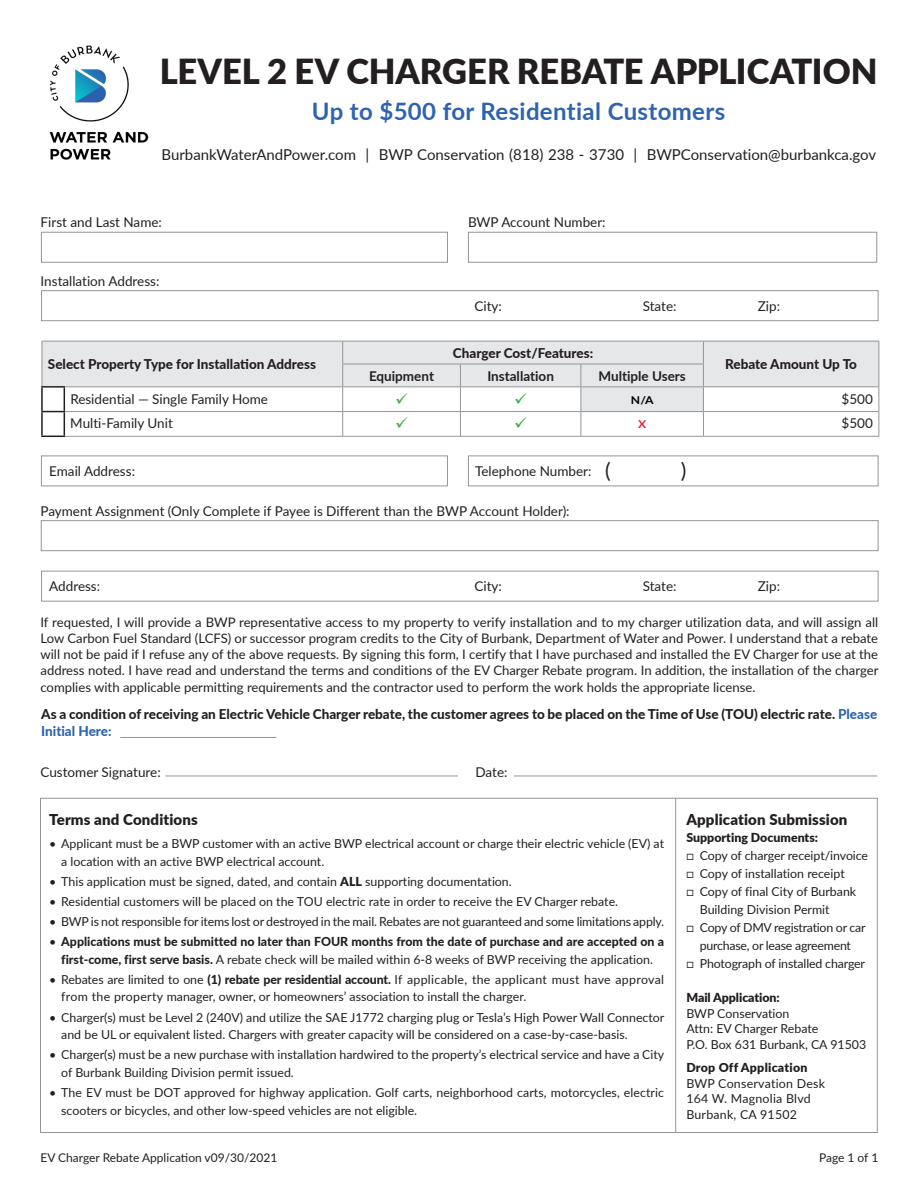
<style>
.page{position:relative;width:918px;height:1188px;background:#fff}
.page>*{position:absolute;margin:0;border:0;box-sizing:border-box;transform-origin:0 0}
.t1{font:900 34.5px "Lato";letter-spacing:-.005em;color:#231f20}
.Dollar_Amount{font:700 24px "Lato";letter-spacing:.015em;color:#2d63af}
.Form_Fields{font:21px "Lato";color:#231f20}
.Form_Fields-2{font:15px "Lato";color:#231f20}
.Form_Fields-3{font:900 15px "Lato";letter-spacing:.01em;color:#231f20}
.Form_Fields-4{font:13.5px "Lato";color:#231f20}
.Form_Fields-5{font:800 13.5px/16.5px "Lato";color:#231f20}
.Body_Copy{font:800 13.5px "Lato";color:#231f20}
.Body_Copy-2{font:13.5px "Lato";color:#231f20}
.Body_Copy-3{font:700 13.5px "Lato";color:#231f20}
.Form_Fields-6{font:13.2px/16.2px "Lato";color:#231f20;text-align:justify}
.Rules___Restrictions{font:12.3px/17.7px "Lato";color:#231f20}
.Form_Fields-7{font:12.3px/18px "Lato";letter-spacing:-.005em;color:#231f20}
.Rules___Restrictions-2{font:800 12.3px/17.5px "Lato";color:#231f20;text-align:center}
.Form_Fields-8{font:12.3px "Lato";letter-spacing:.02em;color:#231f20}
.Form_Fields-9{font:900 12.3px "Lato";color:#231f20}
.Form_Fields-10{font:900 12.3px "Lato";letter-spacing:.02em;color:#231f20}
.Rules___Restrictions-3{font:12px "Lato";color:#231f20}
.Body_Copy-4{font:700 10.8px "Lato";color:#000;scale:1.13 1}
.Body_Copy-5{font:700 10.8px "Lato";color:#e61c36;scale:1.13 1}
.s1{color:#2d63af}
.s2{font-weight:900}
.s3{font-weight:400}
.s4{font-weight:800}
</style>
<div class="page">
<img style="left:49px;top:45px;width:100px;height:115px">
<div style="left:41px;top:232px;width:407px;height:31px;background:#fff;border:1px solid #939598"></div>
<div style="left:41px;top:456px;width:407px;height:30px;background:#fff;border:1px solid #939598"></div>
<div style="left:41px;top:520px;width:838px;height:31px;background:#fff;border:1px solid #939598"></div>
<div style="left:468px;top:456px;width:411px;height:30px;background:#fff;border:1px solid #939598"></div>
<div style="left:41px;top:290px;width:838px;height:31px;background:#fff;border:1px solid #939598"></div>
<div style="left:41px;top:571px;width:838px;height:31px;background:#fff;border:1px solid #939598"></div>
<div style="left:468px;top:232px;width:409px;height:31px;background:#fff;border:1px solid #939598"></div>
<hr style="left:120px;top:737px;width:156px;height:1px;background:#939598">
<hr style="left:514px;top:776px;width:363px;height:1px;background:#939598">
<hr style="left:165px;top:776px;width:293px;height:1px;background:#939598">
<div style="left:703px;top:341px;width:176px;height:46px;background:#e6e7e9"></div>
<hr style="left:703px;top:341px;width:176px;height:1px;background:#939598">
<hr style="left:703px;top:386px;width:176px;height:1px;background:#939598">
<hr style="left:703px;top:411px;width:176px;height:1px;background:#939598">
<svg style="left:879px;top:341px;width:1px;height:95px"></svg>
<hr style="left:703px;top:436px;width:176px;height:1px;background:#939598">
<hr style="left:675px;top:798px;width:1px;height:334px;background:#939598">
<svg style="left:41px;top:341px;width:663px;height:96px"></svg>
<p class="t1" style="left:160px;top:45px;width:719px">LEVEL 2 EV CHARGER REBATE APPLICATION</p>
<p class="Dollar_Amount" style="left:312px;top:94px;width:415px">Up to $500 for Residential Customers</p>
<p class="Form_Fields-2" style="left:162px;top:144px;width:716px">BurbankWaterAndPower.com | BWP Conservation (818) 238 - 3730 | BWPConservation@burbankca.gov</p>
<p class="Form_Fields-4" style="left:41px;top:212px;width:123px">First and Last Name:</p>
<p class="Form_Fields-4" style="left:41px;top:271px;width:120px">Installation Address:</p>
<p class="Body_Copy" style="left:48px;top:354px;width:270px">Select Property Type for Installation Address</p>
<p class="Form_Fields-4" style="left:468px;top:212px;width:139px">BWP Account Number:</p>
<p class="Form_Fields-4" style="left:474px;top:297px;width:29px">City:</p>
<p class="Body_Copy" style="left:453px;top:343px;width:142px">Charger Cost/Features:</p>
<p class="Form_Fields-4" style="left:643px;top:297px;width:35px">State:</p>
<p class="Body_Copy-3" style="left:369px;top:366px;width:66px">Equipment</p>
<p class="Body_Copy-3" style="left:487px;top:366px;width:68px">Installation</p>
<p class="Body_Copy-3" style="left:598px;top:366px;width:89px">Multiple Users</p>
<p class="Form_Fields-4" style="left:758px;top:297px;width:24px">Zip:</p>
<p class="Body_Copy" style="left:725px;top:354px;width:133px">Rebate Amount Up To</p>
<p class="Body_Copy-2" style="left:70px;top:389px;width:199px">Residential — Single Family Home</p>
<p class="Body_Copy-4" style="left:631px;top:392px;width:22px">N/A</p>
<p class="Body_Copy-2" style="left:842px;top:389px;width:33px">$500</p>
<p class="Body_Copy-2" style="left:70px;top:414px;width:104px">Multi-Family Unit</p>
<p class="Body_Copy-5" style="left:638px;top:417px;width:9px">X</p>
<p class="Body_Copy-2" style="left:842px;top:414px;width:33px">$500</p>
<p class="Form_Fields-4" style="left:49px;top:461px;width:87px">Email Address:</p>
<p class="Form_Fields-4" style="left:41px;top:501px;width:531px">Payment Assignment (Only Complete if Payee is Different than the BWP Account Holder):</p>
<p class="Form_Fields-4" style="left:475px;top:461px;width:118px">Telephone Number:</p>
<p class="Form_Fields" style="left:605px;top:455px;width:7px">(</p>
<p class="Form_Fields" style="left:681px;top:455px;width:7px">)</p>
<p class="Form_Fields-4" style="left:49px;top:576px;width:52px">Address:</p>
<p class="Form_Fields-4" style="left:474px;top:576px;width:29px">City:</p>
<p class="Form_Fields-4" style="left:643px;top:576px;width:35px">State:</p>
<p class="Form_Fields-4" style="left:758px;top:576px;width:24px">Zip:</p>
<p class="Form_Fields-6" style="left:40px;top:614px;width:839px">If requested, I will provide a BWP representative access to my property to verify installation and to my charger utilization data, and will assign all Low Carbon Fuel Standard (LCFS) or successor program credits to the City of Burbank, Department of Water and Power. I understand that a rebate will not be paid if I refuse any of the above requests. By signing this form, I certify that I have purchased and installed the EV Charger for use at the address noted. I have read and understand the terms and conditions of the EV Charger Rebate program. In addition, the installation of the charger complies with applicable permitting requirements and the contractor used to perform the work holds the appropriate license.</p>
<p class="Form_Fields-5" style="left:41px;top:705px;width:838px">As a condition of receiving an Electric Vehicle Charger rebate, the customer agrees to be placed on the Time of Use (TOU) electric rate. <span class="s1">Please<br>Initial Here:</span></p>
<p class="Form_Fields-4" style="left:40px;top:762px;width:122px">Customer Signature:</p>
<p class="Form_Fields-4" style="left:476px;top:762px;width:34px">Date:</p>
<p class="Form_Fields-3" style="left:49px;top:808px;width:150px">Terms and Conditions</p>
<p class="Form_Fields-3" style="left:686px;top:808px;width:163px">Application Submission</p>
<p class="Rules___Restrictions" style="left:61px;top:835px;width:604px;text-indent:-12px">• Applicant must be a BWP customer with an active BWP electrical account or charge their electric vehicle (EV) at a location with an active BWP electrical account.</p>
<p class="Rules___Restrictions" style="left:49px;top:872px;width:464px">• This application must be signed, dated, and contain <span class="s2">ALL</span> supporting documentation.</p>
<p class="Rules___Restrictions" style="left:49px;top:892px;width:570px">• Residential customers will be placed on the TOU electric rate in order to receive the EV Charger rebate.</p>
<p class="Rules___Restrictions" style="left:49px;top:912px;width:616px">• BWP is not responsible for items lost or destroyed in the mail. Rebates are not guaranteed and some limitations apply.</p>
<p class="Rules___Restrictions-2" style="left:49px;top:932px;width:616px"><span class="s3">•</span> Applications must be submitted no later than FOUR months from the date of purchase and are accepted on a first-come, first serve basis. <span class="s3">A rebate check will be mailed within 6-8 weeks of BWP receiving the application.</span></p>
<p class="Rules___Restrictions" style="left:61px;top:970px;width:604px;text-indent:-12px">• Rebates are limited to one <span class="s4">(1) rebate per residential account.</span> If applicable, the applicant must have approval from the property manager, owner, or homeowners’ association to install the charger.</p>
<p class="Rules___Restrictions" style="left:61px;top:1008px;width:605px;text-indent:-12px">• Charger(s) must be Level 2 (240V) and utilize the SAE J1772 charging plug or Tesla’s High Power Wall Connector and be UL or equivalent listed. Chargers with greater capacity will be considered on a case-by-case-basis.</p>
<p class="Rules___Restrictions" style="left:61px;top:1045px;width:605px;text-indent:-12px">• Charger(s) must be a new purchase with installation hardwired to the property’s electrical service and have a City of Burbank Building Division permit issued.</p>
<p class="Rules___Restrictions" style="left:61px;top:1083px;width:604px;text-indent:-12px">• The EV must be DOT approved for highway application. Golf carts, neighborhood carts, motorcycles, electric scooters or bicycles, and other low-speed vehicles are not eligible.</p>
<p class="Form_Fields-9" style="left:686px;top:829px;width:133px">Supporting Documents:</p>
<p class="Form_Fields-7" style="left:686px;top:846px;width:183px">□ Copy of charger receipt/invoice</p>
<p class="Form_Fields-7" style="left:686px;top:864px;width:160px">□ Copy of installation receipt</p>
<p class="Form_Fields-7" style="left:700px;top:882px;width:158px;text-indent:-14px">□ Copy of final City of Burbank<br>Building Division Permit</p>
<p class="Form_Fields-7" style="left:686px;top:918px;width:181px;text-align:center">□ Copy of DMV registration or car purchase, or lease agreement</p>
<p class="Form_Fields-7" style="left:686px;top:954px;width:180px">□ Photograph of installed charger</p>
<p class="Form_Fields-9" style="left:686px;top:988px;width:95px">Mail Application:</p>
<p class="Form_Fields-7" style="left:686px;top:1004px;width:105px">BWP Conservation</p>
<p class="Form_Fields-7" style="left:686px;top:1019px;width:134px">Attn: EV Charger Rebate</p>
<p class="Form_Fields-7" style="left:686px;top:1035px;width:182px">P.O. Box 631 Burbank, CA 91503</p>
<p class="Form_Fields-10" style="left:686px;top:1058px;width:123px">Drop Off Application</p>
<p class="Form_Fields-8" style="left:686px;top:1074px;width:140px">BWP Conservation Desk</p>
<p class="Form_Fields-8" style="left:686px;top:1090px;width:126px">164 W. Magnolia Blvd</p>
<p class="Form_Fields-8" style="left:686px;top:1106px;width:112px">Burbank, CA 91502</p>
<p class="Rules___Restrictions-3" style="left:40px;top:1150px;width:238px">EV Charger Rebate Application v09/30/2021</p>
<p class="Rules___Restrictions-3" style="left:819px;top:1150px;width:61px">Page 1 of 1</p>
</div>
